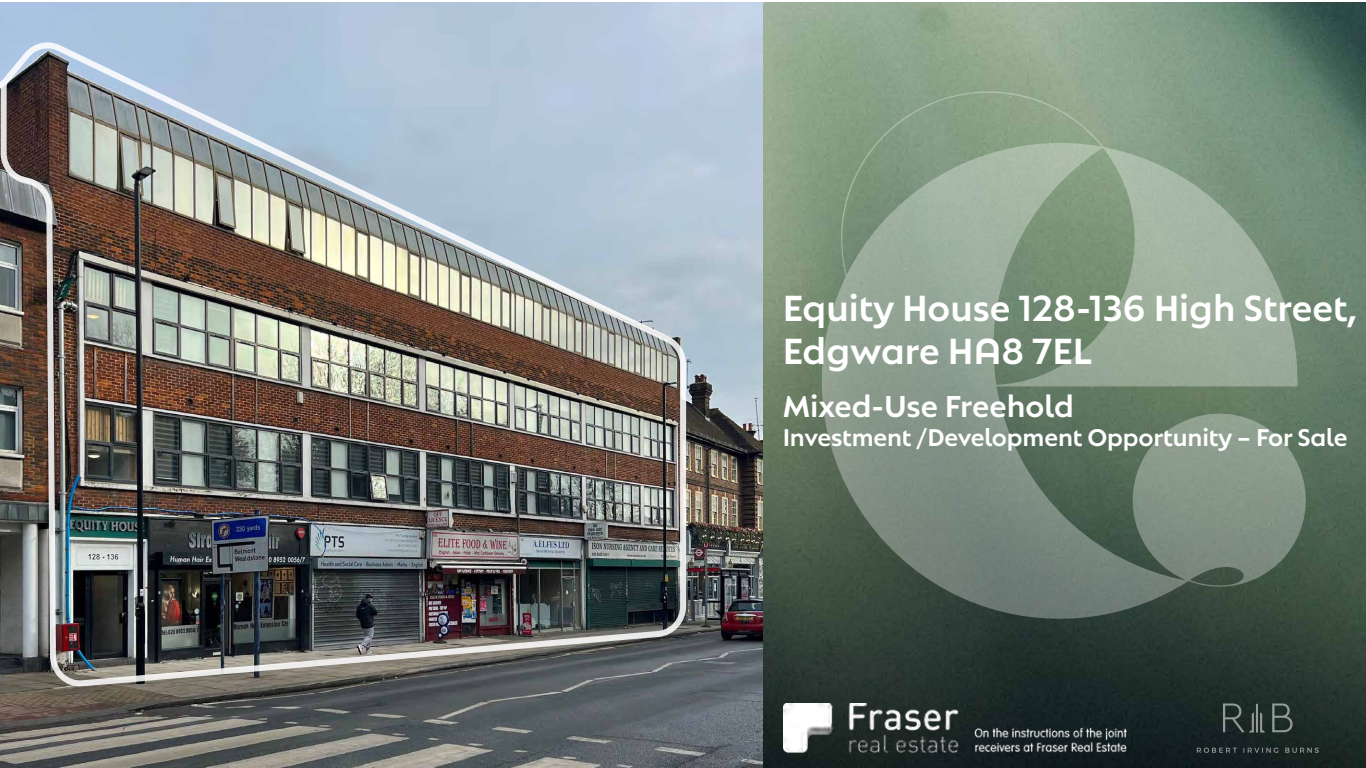
<style>
.page{position:relative;width:1366px;height:768px;background:#fff}
.page>*{position:absolute;margin:0;border:0;box-sizing:border-box;transform-origin:0 0}
.t1{font:500 36.1px/43.3px "Natom Pro";color:#fff}
.t2{font:500 30px "Natom Pro";color:#fff}
.t3{font:500 24px "Natom Pro";letter-spacing:-.01em;color:#fff}
</style>
<div class="page">
<img style="left:762px;top:2px;width:604px;height:766px">
<img style="left:0;top:2px;width:762px;height:766px">
<svg style="left:822px;top:91px;width:484px;height:528px;background:#7d907e"></svg>
<img style="left:0;top:42px;width:686px;height:644px">
<img style="left:783px;top:703px;width:343px;height:50px">
<svg style="left:1197px;top:703px;width:122px;height:50px;background:#283431"></svg>
<p class="t1" style="left:783px;top:284px;width:576px">Equity House 128-136 High Street,<br>Edgware HA8 7EL</p>
<p class="t2" style="left:783px;top:385px;width:293px">Mixed-Use Freehold</p>
<p class="t3" style="left:783px;top:421px;width:566px">Investment /Development Opportunity – For Sale</p>
</div>
